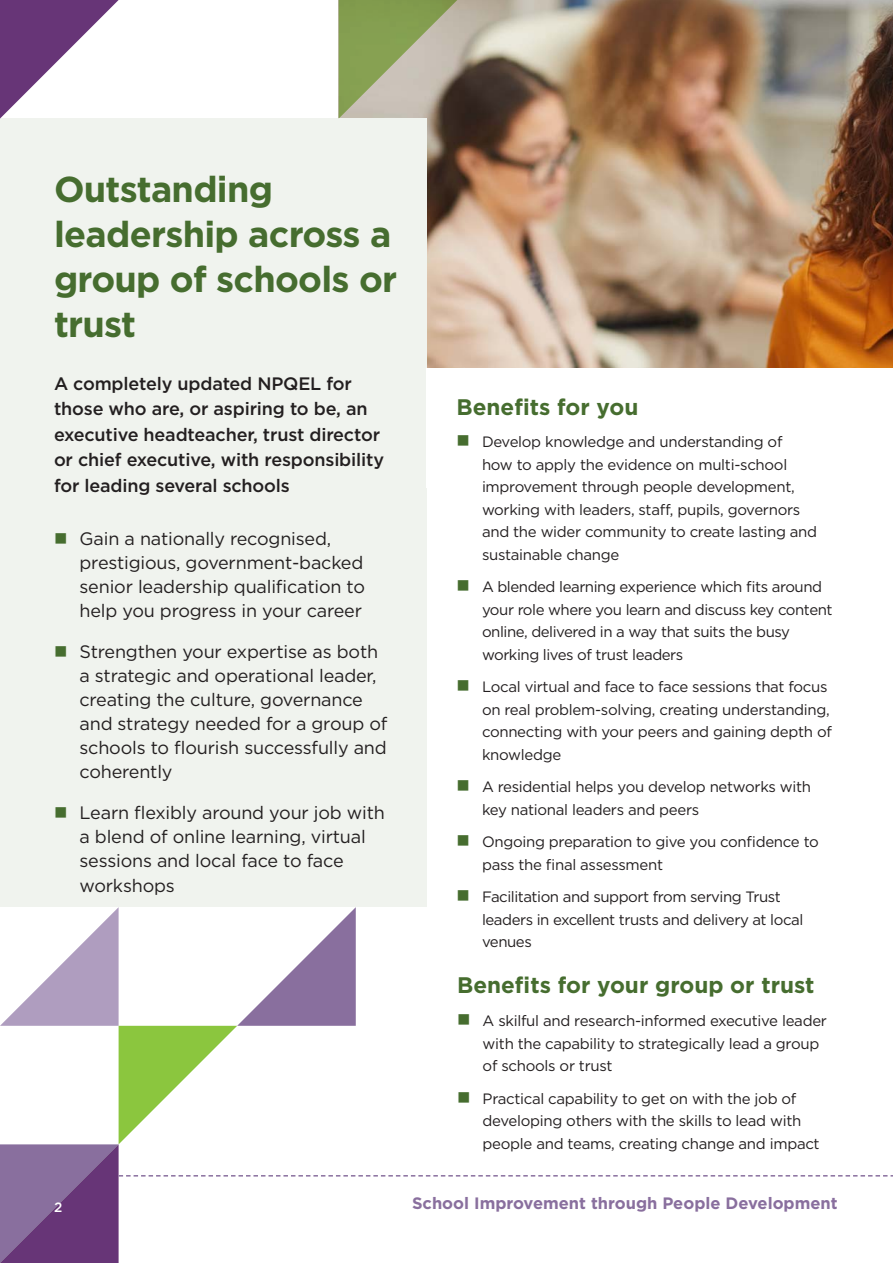
<style>
.page{position:relative;width:893px;height:1263px;background:#fff}
.page>*{position:absolute;margin:0;border:0;box-sizing:border-box;transform-origin:0 0}
.t1{font:700 36px/45px "Gotham";letter-spacing:-.02em;color:#466d2f}
.Sub_1{font:700 22.5px "Gotham";color:#466d2f}
.t2{font:18px/24px "Gotham";letter-spacing:-.01em;color:#231f20}
.Body_2{font:500 18px/25.5px "Gotham";letter-spacing:-.01em;color:#231f20}
.t3{font:700 16.5px "Gotham";color:#896f9e}
.Body_2-2{font:15px/22.5px "Gotham";letter-spacing:-.02em;color:#231f20}
.t4{font:500 13.5px "Gotham";color:#fff}
.s1{color:#466d2f}
</style>
<div class="page">
<img style="left:427px;top:0;width:466px;height:368px">
<div style="left:0;top:119px;width:427px;height:788px;background:#f0f3ee"></div>
<svg style="left:0;top:0;width:119px;height:119px"></svg>
<svg style="left:339px;top:0;width:118px;height:119px;background:#9fa77b"></svg>
<svg style="left:0;top:907px;width:893px;height:356px"></svg>
<p class="t1" style="left:54px;top:167px;width:345px">Outstanding leadership across a group of schools or trust</p>
<p class="Body_2" style="left:54px;top:370px;width:332px">A completely updated NPQEL for those who are, or aspiring to be, an executive headteacher, trust director or chief executive, with responsibility for leading several schools</p>
<p class="t2" style="left:80px;top:526px;width:287px;text-indent:-26px"><span class="s1">■</span> Gain a nationally recognised, prestigious, government-backed senior leadership qualification to help you progress in your career</p>
<p class="t2" style="left:80px;top:639px;width:309px;text-indent:-26px"><span class="s1">■</span> Strengthen your expertise as both a strategic and operational leader, creating the culture, governance and strategy needed for a group of schools to flourish successfully and coherently</p>
<p class="t2" style="left:80px;top:800px;width:307px;line-height:24.5px;text-indent:-26px"><span class="s1">■</span> Learn flexibly around your job with a blend of online learning, virtual sessions and local face to face workshops</p>
<p class="Sub_1" style="left:456px;top:392px;width:183px">Benefits for you</p>
<p class="Body_2-2" style="left:482px;top:430px;width:337px;text-indent:-26px"><span class="s1">■</span> Develop knowledge and understanding of<br>how to apply the evidence on multi-school improvement through people development, working with leaders, staff, pupils, governors and the wider community to create lasting and sustainable change</p>
<p class="Body_2-2" style="left:482px;top:575px;width:352px;text-indent:-26px"><span class="s1">■</span> A blended learning experience which fits around your role where you learn and discuss key content online, delivered in a way that suits the busy working lives of trust leaders</p>
<p class="Body_2-2" style="left:482px;top:675px;width:351px;text-indent:-26px"><span class="s1">■</span> Local virtual and face to face sessions that focus on real problem-solving, creating understanding, connecting with your peers and gaining depth of knowledge</p>
<p class="Body_2-2" style="left:482px;top:775px;width:331px;text-indent:-26px"><span class="s1">■</span> A residential helps you develop networks with key national leaders and peers</p>
<p class="Body_2-2" style="left:482px;top:830px;width:338px;text-indent:-26px"><span class="s1">■</span> Ongoing preparation to give you confidence to pass the final assessment</p>
<p class="Body_2-2" style="left:482px;top:885px;width:323px;text-indent:-26px"><span class="s1">■</span> Facilitation and support from serving Trust leaders in excellent trusts and delivery at local venues</p>
<p class="Sub_1" style="left:457px;top:970px;width:359px">Benefits for your group or trust</p>
<p class="Body_2-2" style="left:483px;top:1009px;width:346px;text-indent:-26px"><span class="s1">■</span> A skilful and research-informed executive leader with the capability to strategically lead a group of schools or trust</p>
<p class="Body_2-2" style="left:483px;top:1086px;width:339px;text-indent:-26px"><span class="s1">■</span> Practical capability to get on with the job of developing others with the skills to lead with people and teams, creating change and impact</p>
<p class="t4" style="left:54px;top:1198px;width:10px">2</p>
<p class="t3" style="left:412px;top:1192px;width:427px">School Improvement through People Development</p>
</div>
